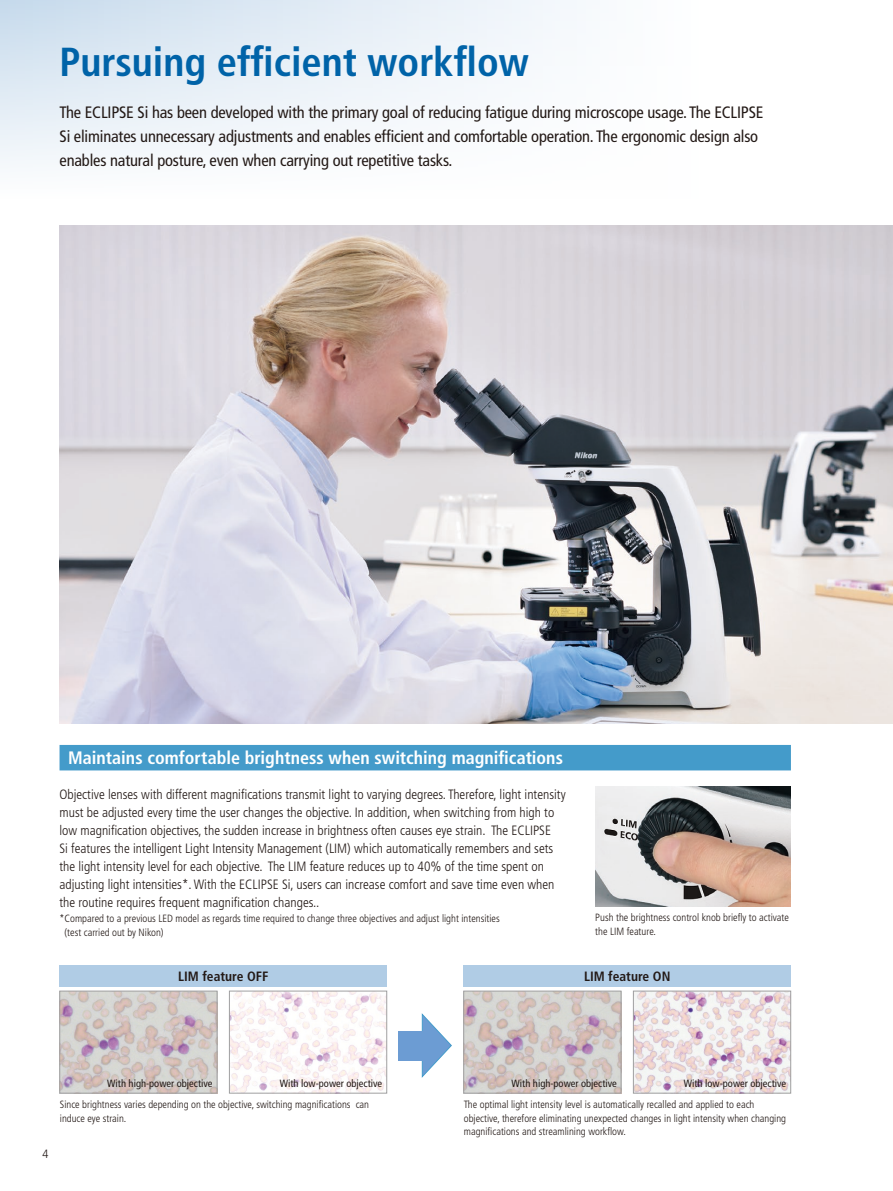
<style>
.page{position:relative;width:893px;height:1191px;background:#fff}
.page>*{position:absolute;margin:0;border:0;box-sizing:border-box;transform-origin:0 0}
.t1{font:700 condensed 40.5px "Frutiger LT Std";color:#0063a8}
.t2{font:700 condensed 18px "Frutiger LT Std";color:#fff}
.t3{font:condensed 16.5px/24px "Frutiger LT Std";letter-spacing:-.01em;color:#231916}
.t4{font:300 condensed 13.5px/18px "Frutiger LT Std";color:#231916}
.t5{font:700 condensed 13.5px "Frutiger LT Std";color:#231916}
.t6{font:300 12px "Frutiger LT Std";color:#231916;scale:.9 1}
.t7{font:300 condensed 10.5px/13.5px "Frutiger LT Std";color:#231916}
.t8{font:condensed 10.5px "Frutiger LT Std";color:#231916}
</style>
<div class="page">
<img style="left:62px;top:992px;width:153px;height:99px">
<div style="left:60px;top:990px;width:157px;height:103px;border:1px solid #a0a0a1"></div>
<img style="left:465px;top:992px;width:154px;height:99px">
<div style="left:463px;top:990px;width:158px;height:103px;border:1px solid #a0a0a1"></div>
<img style="left:231px;top:992px;width:154px;height:99px">
<div style="left:229px;top:990px;width:158px;height:103px;border:1px solid #a0a0a1"></div>
<img style="left:635px;top:992px;width:154px;height:99px">
<div style="left:633px;top:990px;width:158px;height:103px;border:1px solid #a0a0a1"></div>
<svg style="left:0;top:0;width:577px;height:165px"></svg>
<div style="left:60px;top:745px;width:731px;height:25px;background:#449bca"></div>
<img style="left:60px;top:225px;width:833px;height:498px">
<div style="left:60px;top:965px;width:327px;height:21px;background:#b0cce5"></div>
<div style="left:463px;top:965px;width:328px;height:21px;background:#b0cce5"></div>
<img style="left:595px;top:787px;width:196px;height:119px">
<svg style="left:422px;top:1013px;width:30px;height:65px"></svg>
<div style="left:399px;top:1030px;width:34px;height:30px;background:#6c9cd3"></div>
<h1 class="t1" style="left:60px;top:38px;width:471px">Pursuing efficient workflow</h1>
<p class="t3" style="left:60px;top:101px;width:705px">The ECLIPSE Si has been developed with the primary goal of reducing fatigue during microscope usage. The ECLIPSE<br>Si eliminates unnecessary adjustments and enables efficient and comfortable operation. The ergonomic design also enables natural posture, even when carrying out repetitive tasks.</p>
<h2 class="t2" style="left:68px;top:746px;width:496px">Maintains comfortable brightness when switching magnifications</h2>
<p class="t4" style="left:60px;top:785px;width:508px">Objective lenses with different magnifications transmit light to varying degrees. Therefore, light intensity must be adjusted every time the user changes the objective. In addition, when switching from high to low magnification objectives, the sudden increase in brightness often causes eye strain. The ECLIPSE<br>Si features the intelligent Light Intensity Management (LIM) which automatically remembers and sets the light intensity level for each objective. The LIM feature reduces up to 40% of the time spent on adjusting light intensities*. With the ECLIPSE Si, users can increase comfort and save time even when the routine requires frequent magnification changes..</p>
<p class="t7" style="left:65px;top:912px;width:437px;text-indent:-5px">*Compared to a previous LED model as regards time required to change three objectives and adjust light intensities (test carried out by Nikon)</p>
<p class="t5" style="left:178px;top:968px;width:92px">LIM feature OFF</p>
<p class="t5" style="left:584px;top:968px;width:88px">LIM feature ON</p>
<p class="t7" style="left:595px;top:911px;width:195px">Push the brightness control knob briefly to activate the LIM feature.</p>
<p class="t6" style="left:43px;top:1147px;width:8px">4</p>
<p class="t8" style="left:107px;top:1077px;width:107px">With high-power objective</p>
<p class="t8" style="left:280px;top:1077px;width:104px">With low-power objective</p>
<p class="t8" style="left:512px;top:1077px;width:107px">With high-power objective</p>
<p class="t8" style="left:684px;top:1077px;width:104px">With low-power objective</p>
<p class="t7" style="left:60px;top:1098px;width:311px">Since brightness varies depending on the objective, switching magnifications can induce eye strain.</p>
<p class="t7" style="left:464px;top:1098px;width:324px">The optimal light intensity level is automatically recalled and applied to each objective, therefore eliminating unexpected changes in light intensity when changing magnifications and streamlining workflow.</p>
</div>
